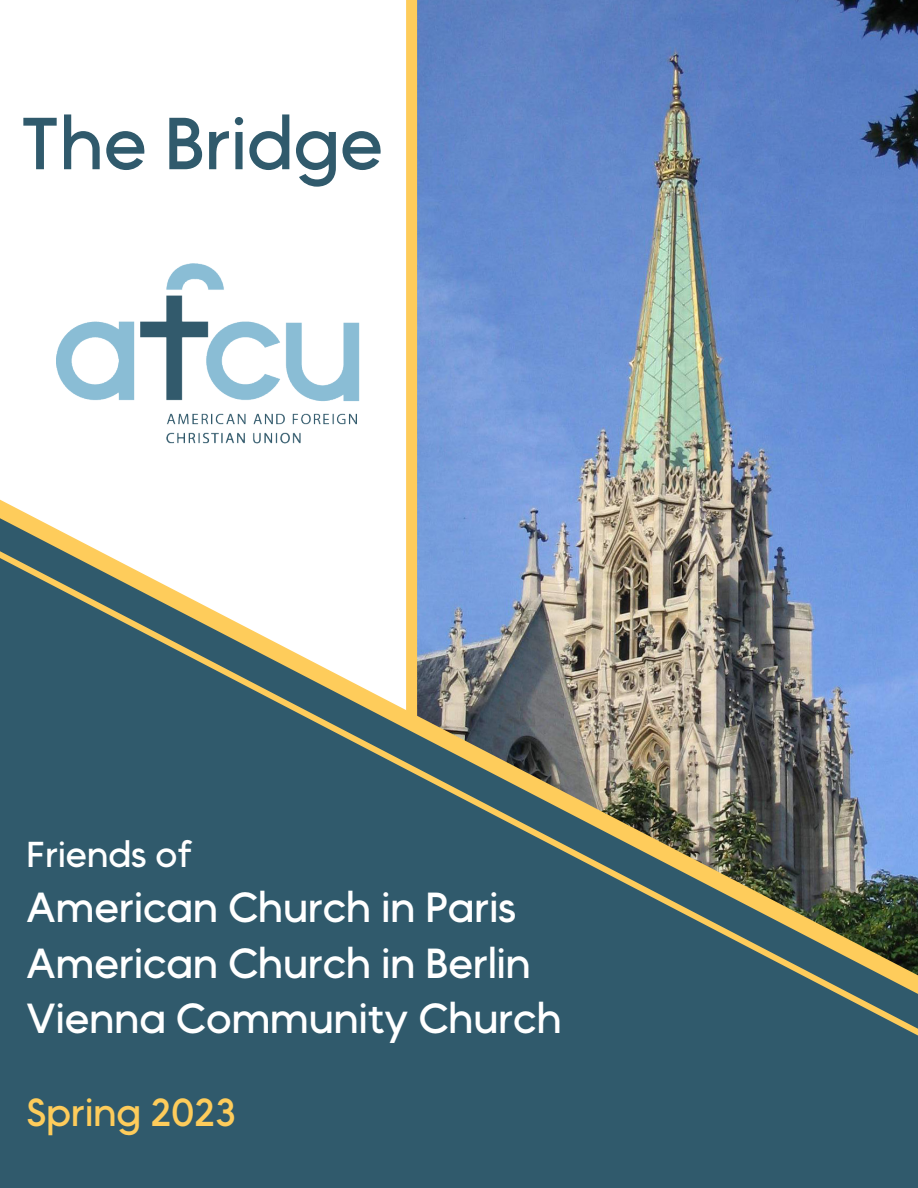
<style>
.page{position:relative;width:918px;height:1188px;background:#305a6c}
.page>*{position:absolute;margin:0;border:0;box-sizing:border-box;transform-origin:0 0}
.t1{font:73.5px "MADE Okine Sans PERSONALUSE";color:#305a6c}
.t2{font:42px "MADE Okine Sans PERSONALUSE";color:#fff}
.t3{font:39px "MADE Okine Sans PERSONALUSE";color:#fecc5b}
.t4{font:36px "MADE Okine Sans PERSONALUSE";color:#fff}
</style>
<div class="page">
<img style="left:417px;top:0;width:501px;height:477px">
<div style="left:0;top:0;width:406px;height:477px;background:#fff"></div>
<img style="left:56px;top:263px;width:306px;height:181px">
<svg style="left:0;top:477px;width:918px;height:51px;background:#bcc6d8"></svg>
<svg style="left:0;top:528px;width:918px;height:508px"></svg>
<svg style="left:406px;top:0;width:11px;height:723px;background:#fecc5c"></svg>
<p class="t1" style="left:20px;top:97px;width:365px">The Bridge</p>
<p class="t4" style="left:27px;top:831px;width:168px">Friends of</p>
<p class="t2" style="left:27px;top:881px;width:491px">American Church in Paris</p>
<p class="t2" style="left:27px;top:936px;width:506px">American Church in Berlin</p>
<p class="t2" style="left:27px;top:992px;width:537px">Vienna Community Church</p>
<p class="t3" style="left:26px;top:1088px;width:211px">Spring 2023</p>
</div>
